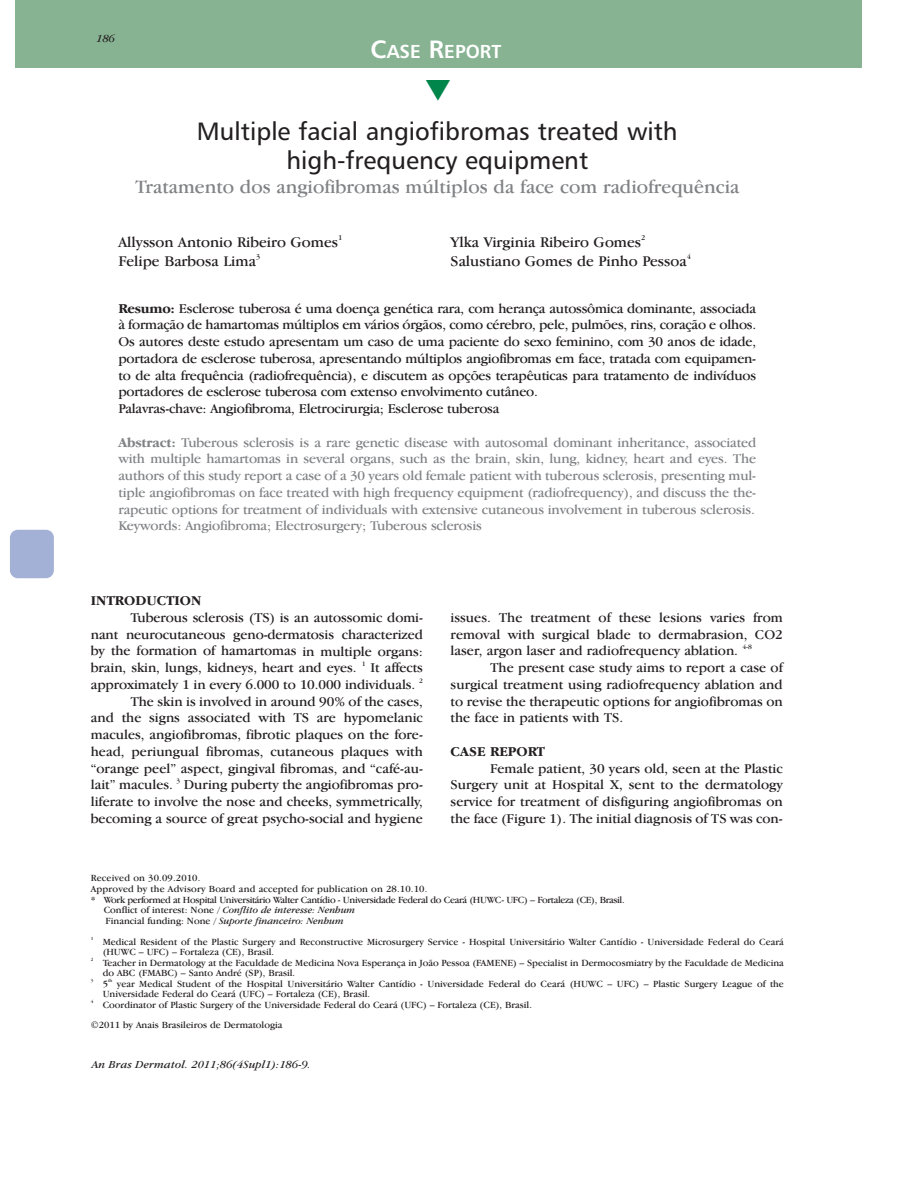
<style>
.page{position:relative;width:918px;height:1188px;background:#fff}
.page>*{position:absolute;margin:0;border:0;box-sizing:border-box;transform-origin:0 0}
.t1{font:25.05px/29.2px "Humanist 777 BT Roman B";color:#231f20;text-align:center}
.t2{font:19.5px "Garamond IT Cby BT";color:#808285}
.t3{font:18.9px "Humanist 777 BT Bold B";color:#fff}
.t4{font:15.3px "Garamond IT Cby BT";color:#231f20}
.t5{font:13.95px/16.8px "Garamond IT Cby BT";letter-spacing:-.015em;color:#231f20;text-align:justify}
.t6{font:13.95px/16.8px "Garamond IT Cby BT";letter-spacing:-.01em;color:#808285;text-align:justify}
.t7{font:700 13.95px "Garamond IT Cby BT";color:#231f20}
.t8{font:italic 11.1px "Garamond IT Cby BT";letter-spacing:.015em;color:#231f20}
.t9{font:9.75px/10.5px "Garamond IT Cby BT";color:#231f20}
.t10{font:9.75px/10.5px "Garamond IT Cby BT";letter-spacing:-.035em;color:#231f20}
.t11{font:7.65px "Garamond IT Cby BT";color:#231f20}
.t12{font:7.05px "Garamond IT Cby BT";color:#231f20}
.t13{font:4.95px "Garamond IT Cby BT";color:#231f20}
.s1{font-size:25.05px}
.s2{font-weight:700}
.s3{font-style:italic}
</style>
<div class="page">
<div style="left:15px;top:0;width:847px;height:67px;background:#87b392"></div>
<div style="left:10px;top:530px;width:44px;height:48px;background:#a4b1d7;border-radius:8px"></div>
<p class="t8" style="left:97px;top:34px;width:20px">186</p>
<h3 class="t3" style="left:371px;top:44px;width:132px"><span class="s1">C</span>ASE <span class="s1">R</span>EPORT</h3>
<h1 class="t1" style="left:197px;top:119px;width:482px">Multiple facial angiofibromas treated with high-frequency equipment</h1>
<h2 class="t2" style="left:135px;top:179px;width:606px">Tratamento dos angiofibromas múltiplos da face com radiofrequência</h2>
<p class="t4" style="left:118px;top:236px;width:221px">Allysson Antonio Ribeiro Gomes</p>
<p class="t11" style="left:338px;top:234px;width:6px">1</p>
<p class="t4" style="left:451px;top:236px;width:192px">Ylka Virginia Ribeiro Gomes</p>
<p class="t11" style="left:641px;top:234px;width:6px">2</p>
<p class="t4" style="left:118px;top:256px;width:139px">Felipe Barbosa Lima</p>
<p class="t11" style="left:256px;top:254px;width:6px">3</p>
<p class="t4" style="left:451px;top:256px;width:238px">Salustiano Gomes de Pinho Pessoa</p>
<p class="t11" style="left:687px;top:254px;width:6px">4</p>
<p class="t5" style="left:118px;top:301px;width:639px;text-align:left"><span class="s2">Resumo:</span> Esclerose tube ro sa é uma doen ça gené ti ca rara, com heran ça autos sô mi ca domi nan te, asso cia da à for ma ção de hamar to mas múl ti plos em vários órgãos, como cére bro, pele, pul mões, rins, cora ção e olhos.<br>Os auto res deste estu do apre sen tam um caso de uma pacien te do sexo femi ni no, com 30 anos de idade, por ta do ra de escle ro se tube ro sa, apre sen tan do múl ti plos angio fi bro mas em face, tra ta da com equi pa men - to de alta fre quên cia (radio fre quên cia), e dis cu tem as opções tera pêu ti cas para tra ta men to de indi ví duos por ta do res de escle ro se tube ro sa com exten so envol vi men to cutâ neo.<br>Palavras-chave: Angiofibroma, Eletrocirurgia; Esclerose tube ro sa</p>
<p class="t6" style="left:118px;top:435px;width:639px"><span class="s2">Abstract:</span> Tuberous scle ro sis is a rare gene tic disea se with auto so mal domi nant inhe ri tan ce, asso cia ted with mul ti ple hamar to mas in seve ral organs, such as the brain, skin, lung, kid ney, heart and eyes. The authors of this study report a case of a 30 years old fema le patient with tube rous scle ro sis, pre sen ting mul - ti ple angio fi bro mas on face trea ted with high fre quency equip ment (radio fre quency), and dis cuss the the - ra peu tic options for treat ment of indi vi duals with exten si ve cuta neous invol ve ment in tube rous scle ro sis.<br>Keywords: Angiofibroma; Electrosurgery; Tuberous scle ro sis</p>
<p class="t7" style="left:91px;top:596px;width:112px">INTRODUCTION</p>
<p class="t5" style="left:91px;top:610px;width:334px;text-indent:40px">Tuberous sclerosis (TS) is an autossomic domi&shy;nant neurocutaneous geno-dermatosis characterized by the formation of hamartomas in multiple organs: brain, skin, lungs, kidneys, heart and eyes.</p>
<p class="t12" style="left:362px;top:661px;width:5px">1</p>
<p class="t5" style="left:91px;top:661px;width:334px;text-indent:280px">It affects approximately 1 in every 6.000 to 10.000 individuals.</p>
<p class="t12" style="left:419px;top:678px;width:5px">2</p>
<p class="t5" style="left:91px;top:694px;width:334px;text-indent:40px">The skin is involved in around 90% of the cases, and the signs associated with TS are hypomelanic macules, angiofibromas, fibrotic plaques on the fore&shy;head, periungual fibromas, cutaneous plaques with “orange peel” aspect, gingival fibromas, and “café-au&shy;lait” macules.</p>
<p class="t12" style="left:177px;top:778px;width:5px">3</p>
<p class="t5" style="left:91px;top:778px;width:334px;text-indent:93px">During puberty the angiofibromas pro&shy;liferate to involve the nose and cheeks, symmetrically, becoming a source of great psycho-social and hygiene</p>
<p class="t5" style="left:451px;top:610px;width:334px">issues. The treatment of these lesions varies from removal with surgical blade to dermabrasion, CO2 laser, argon laser and radiofrequency ablation.</p>
<p class="t12" style="left:742px;top:644px;width:11px">4-8</p>
<p class="t5" style="left:451px;top:661px;width:334px;text-indent:40px">The present case study aims to report a case of surgical treatment using radiofrequency ablation and to revise the therapeutic options for angiofibromas on the face in patients with TS.</p>
<p class="t7" style="left:451px;top:746px;width:96px">CASE REPORT</p>
<p class="t5" style="left:451px;top:761px;width:334px;text-indent:40px">Female patient, 30 years old, seen at the Plastic Surgery unit at Hospital X, sent to the dermatology service for treatment of disfiguring angiofibromas on the face (Figure 1). The initial diagnosis of TS was con-</p>
<p class="t9" style="left:91px;top:873px;width:338px;line-height:11.7px">Received on 30.09.2010.<br>Approved by the Advisory Board and accepted for publication on 28.10.10.</p>
<p class="t10" style="left:104px;top:895px;width:522px;text-indent:-13px">* Work performed at Hospital Universitário Walter Cantídio - Universidade Federal do Ceará (HUWC- UFC) – Fortaleza (CE), Brasil.<br>Conflict of interest: None / <span class="s3">Conflito de interesse: Nenhum<br></span>Financial funding: None / <span class="s3">Suporte financeiro: Nenhum</span></p>
<p class="t13" style="left:91px;top:937px;width:4px">1</p>
<p class="t9" style="left:103px;top:937px;width:683px">Medical Resident of the Plastic Surgery and Reconstructive Microsurgery Service - Hospital Universitário Walter Cantídio - Universidade Federal do Ceará (HUWC – UFC) – Fortaleza (CE), Brasil.</p>
<p class="t13" style="left:91px;top:958px;width:4px">2</p>
<p class="t9" style="left:103px;top:958px;width:683px">Teacher in Dermatology at the Faculdade de Medicina Nova Esperança in João Pessoa (FAMENE) – Specialist in Dermocosmiatry by the Faculdade de Medicina do ABC (FMABC) – Santo André (SP), Brasil.</p>
<p class="t13" style="left:91px;top:979px;width:4px">3</p>
<p class="t9" style="left:103px;top:979px;width:7px">5</p>
<p class="t13" style="left:108px;top:979px;width:6px">th</p>
<p class="t9" style="left:103px;top:979px;width:683px;text-indent:14px">year Medical Student of the Hospital Universitário Walter Cantídio - Universidade Federal do Ceará (HUWC – UFC) – Plastic Surgery League of the<br>Universidade Federal do Ceará (UFC) – Fortaleza (CE), Brasil.</p>
<p class="t13" style="left:91px;top:1000px;width:4px">4</p>
<p class="t9" style="left:91px;top:995px;width:443px;line-height:21px;text-indent:12px">Coordinator of Plastic Surgery of the Universidade Federal do Ceará (UFC) – Fortaleza (CE), Brasil. ©2011 by Anais Brasileiros de Dermatologia</p>
<p class="t8" style="left:92px;top:1060px;width:221px">An Bras Dermatol. 2011;86(4Supl1):186-9.</p>
</div>
